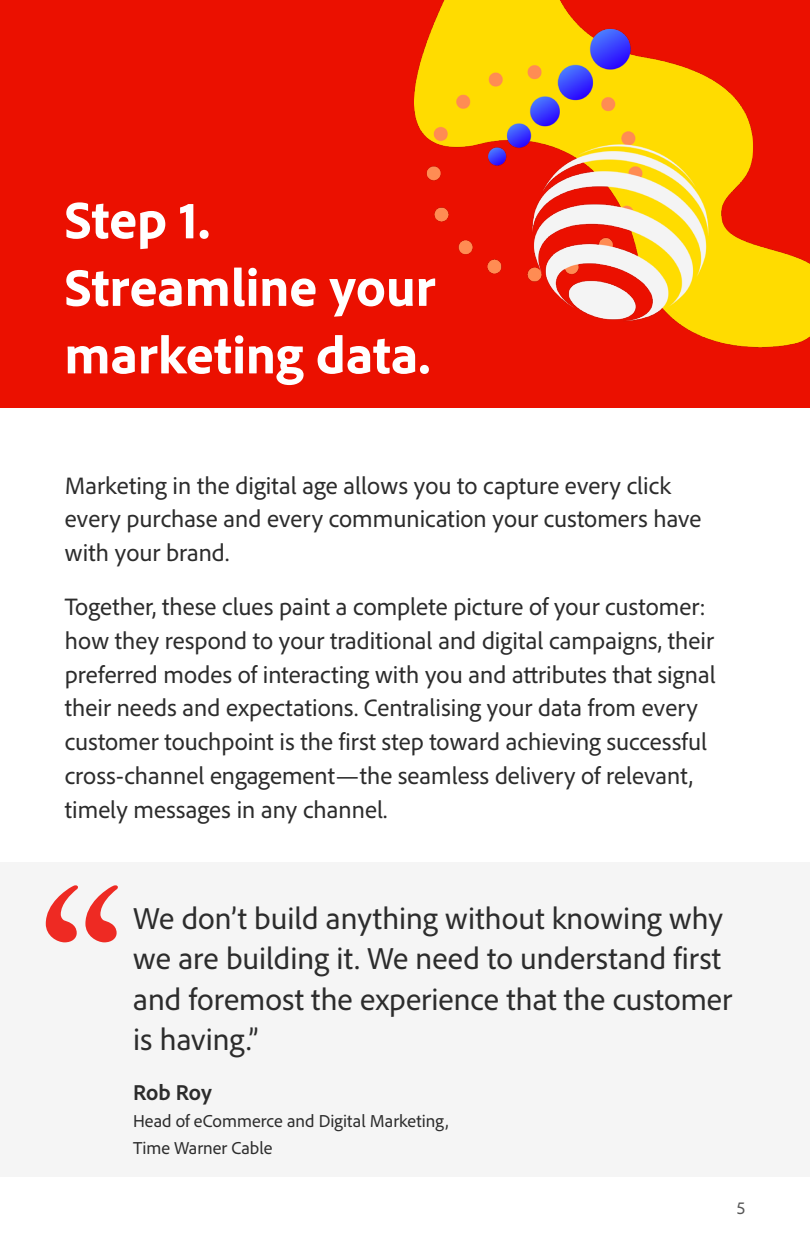
<style>
.page{position:relative;width:810px;height:1256px;background:#fff}
.page>*{position:absolute;margin:0;border:0;box-sizing:border-box;transform-origin:0 0}
.H1{font:800 54px/67.5px "Adobe Clean";color:#fff}
.Pull_Quote{font:31.5px/40.5px "Adobe Clean";color:#2c2c2c}
.Body{font:24.75px/33.8px "Adobe Clean";color:#2c2c2c}
.Pull_Quote_Author{font:700 22.5px "Adobe Clean";letter-spacing:-.005em;color:#2c2c2c}
.Pull_Quote_Author_Ti{font:18px "Adobe Clean";color:#2c2c2c}
</style>
<div class="page">
<div style="left:0;top:862px;width:810px;height:315px;background:#f5f5f5"></div>
<svg style="left:46px;top:885px;width:72px;height:57px"></svg>
<div style="left:0;top:0;width:810px;height:407px;background:#eb1000"></div>
<img style="left:414px;top:0;width:396px;height:348px">
<p class="H1" style="left:65px;top:184px;width:372px">Step 1.<br>Streamline your marketing data.</p>
<p class="Body" style="left:65px;top:467px;width:638px">Marketing in the digital age allows you to capture every click every purchase and every communication your customers have with your brand.</p>
<p class="Body" style="left:65px;top:589px;width:652px">Together, these clues paint a complete picture of your customer: how they respond to your traditional and digital campaigns, their preferred modes of interacting with you and attributes that signal their needs and expectations. Centralising your data from every customer touchpoint is the first step toward achieving successful cross-channel engagement—the seamless delivery of relevant, timely messages in any channel.</p>
<p class="Pull_Quote" style="left:133px;top:897px;width:600px">We don’t build anything without knowing why we are building it. We need to understand first and foremost the experience that the customer is having.”</p>
<p class="Pull_Quote_Author" style="left:133px;top:1077px;width:80px">Rob Roy</p>
<p class="Pull_Quote_Author_Ti" style="left:133px;top:1109px;width:317px">Head of eCommerce and Digital Marketing,</p>
<p class="Pull_Quote_Author_Ti" style="left:133px;top:1136px;width:141px">Time Warner Cable</p>
<p class="Pull_Quote_Author_Ti" style="left:737px;top:1196px;width:10px">5</p>
</div>
